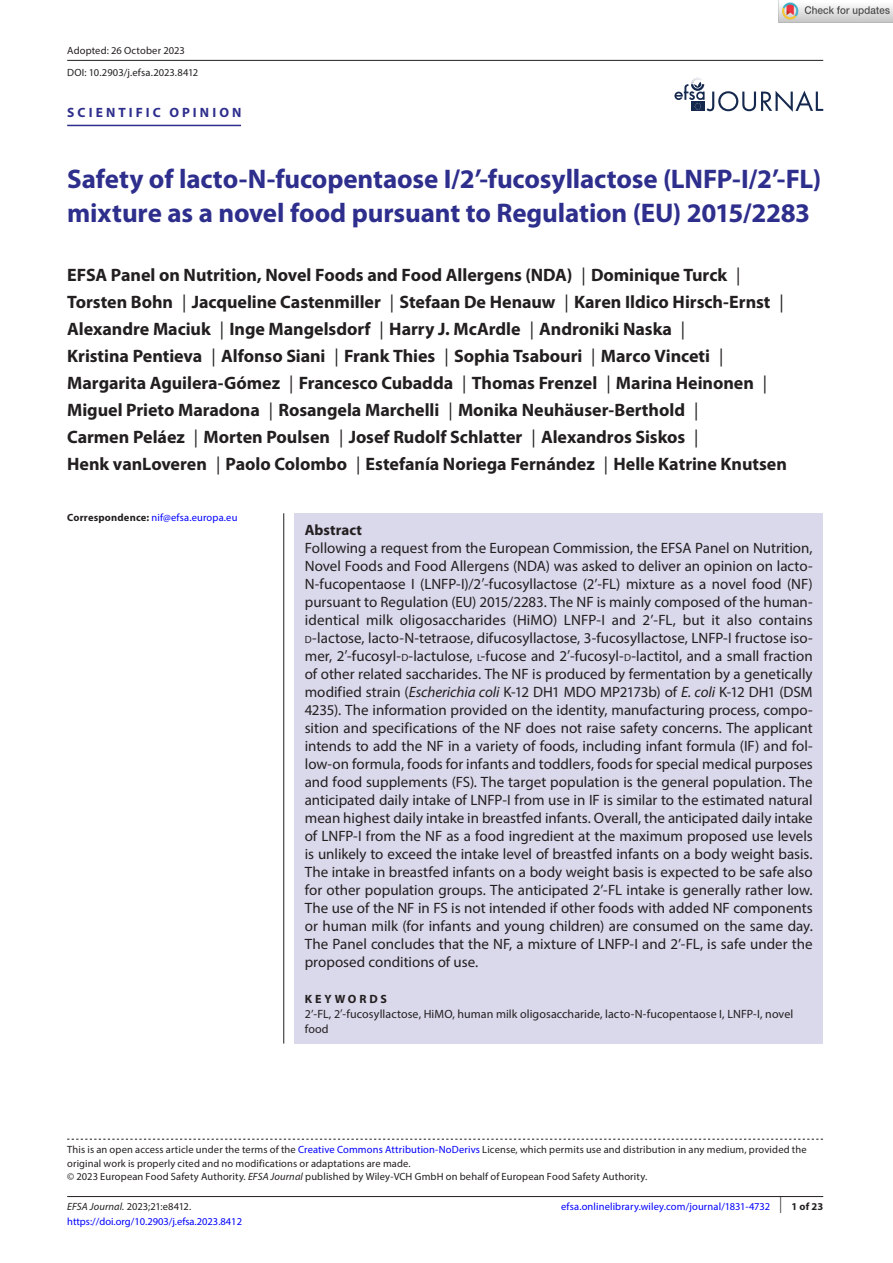
<style>
.page{position:relative;width:893px;height:1263px;background:#fff}
.page>*{position:absolute;margin:0;border:0;box-sizing:border-box;transform-origin:0 0}
.t1{font:700 27px/34.5px "Myriad Pro";letter-spacing:-.005em;color:#2e2e8d}
.t2{font:700 18px/27px "Myriad Pro";letter-spacing:-.005em;color:#231f20}
.t3{font:15px/18px "Myriad Pro";color:#231f20;text-align:justify}
.t4{font:700 15px "Myriad Pro";color:#231f20}
.t5{font:700 13.5px "Myriad Pro";letter-spacing:.23em;color:#2e2e8d}
.t6{font:12px/15px "Myriad Pro";letter-spacing:.01em;color:#231f20}
.t7{font:10.5px/13.5px "Myriad Pro";letter-spacing:.015em;color:#231f20}
.t8{font:10.5px "Myriad Pro";letter-spacing:.01em;color:#00f}
.t9{font:10.5px "Myriad Pro";letter-spacing:-.005em;color:#231f20}
.t10{font:700 10.5px "Myriad Pro";color:#231f20}
.s1{font-weight:400}
.s2{font-weight:700;color:#231f20}
.s3{font-family:"Arial Unicode MS"}
.s4{font-size:10.5px}
.s5{font-style:italic}
.s6{font-weight:700}
.s7{color:#00f}
</style>
<div class="page">
<hr style="left:67px;top:1196px;width:756px;height:1px;background:#231f20">
<svg style="left:674px;top:78px;width:149px;height:34px"></svg>
<hr style="left:67px;top:60px;width:756px;height:1px;background:#231f20">
<svg style="left:67px;top:1139px;width:756px;height:1px"></svg>
<hr style="left:67px;top:125px;width:174px;height:1px;background:#2e2e8d">
<div style="left:294px;top:513px;width:529px;height:530px;background:#dad8eb"></div>
<hr style="left:283px;top:513px;width:1px;height:530px;background:#231f20">
<img style="left:779px;top:2px;width:114px;height:20px">
<p class="t7" style="left:67px;top:39px;width:132px;line-height:22px">Adopted: 26 October 2023<br>DOI: 10.2903/j.efsa.2023.8412</p>
<p class="t5" style="left:67px;top:104px;width:176px">SCIENTIFIC OPINION</p>
<h1 class="t1" style="left:67px;top:160px;width:755px">Safety of lacto-N-fucopentaose I/2’-fucosyllactose (LNFP-I/2’-FL) mixture as a novel food pursuant to Regulation (EU) 2015/2283</h1>
<p class="t2" style="left:67px;top:261px;width:721px">EFSA Panel on Nutrition, Novel Foods and Food Allergens (NDA) <span class="s1">|</span> Dominique Turck <span class="s1">| </span>Torsten Bohn <span class="s1">|</span> Jacqueline Castenmiller <span class="s1">|</span> Stefaan De Henauw <span class="s1">|</span> Karen Ildico Hirsch-Ernst <span class="s1">| </span>Alexandre Maciuk <span class="s1">|</span> Inge Mangelsdorf <span class="s1">|</span> Harry J. McArdle <span class="s1">|</span> Androniki Naska <span class="s1">|<br></span>Kristina Pentieva <span class="s1">|</span> Alfonso Siani <span class="s1">|</span> Frank Thies <span class="s1">|</span> Sophia Tsabouri <span class="s1">|</span> Marco Vinceti <span class="s1">| </span>Margarita Aguilera-Gómez <span class="s1">|</span> Francesco Cubadda <span class="s1">|</span> Thomas Frenzel <span class="s1">|</span> Marina Heinonen <span class="s1">| </span>Miguel Prieto Maradona <span class="s1">|</span> Rosangela Marchelli <span class="s1">|</span> Monika Neuhäuser-Berthold <span class="s1">|<br></span>Carmen Peláez <span class="s1">|</span> Morten Poulsen <span class="s1">|</span> Josef Rudolf Schlatter <span class="s1">|</span> Alexandros Siskos <span class="s1">|<br></span>Henk vanLoveren <span class="s1">|</span> Paolo Colombo <span class="s1">|</span> Estefanía Noriega Fernández <span class="s1">|</span> Helle Katrine Knutsen</p>
<p class="t8" style="left:67px;top:511px;width:172px"><span class="s2">Correspondence:</span> nif@efsa.europa.eu</p>
<p class="t4" style="left:305px;top:520px;width:59px">Abstract</p>
<p class="t3" style="left:305px;top:539px;width:510px">Following a request from the European Commission, the EFSA Panel on Nutrition, Novel Foods and Food Allergens (NDA) was asked to deliver an opinion on lacto-N-fucopentaose I (LNFP-I)/2<span class="s3">′</span>-fucosyllactose (2’-FL) mixture as a novel food (NF) pursuant to Regulation (EU) 2015/2283. The NF is mainly composed of the human&shy;identical milk oligosaccharides (HiMO) LNFP-I and 2’-FL, but it also contains <span class="s4">d</span>-lactose, lacto-N-tetraose, difucosyllactose, 3-fucosyllactose, LNFP-I fructose iso&shy;mer, 2<span class="s3">′</span>-fucosyl-<span class="s4">d</span>-lactulose, <span class="s4">l</span>-fucose and 2<span class="s3">′</span>-fucosyl-<span class="s4">d</span>-lactitol, and a small fraction of other related saccharides. The NF is produced by fermentation by a genetically modified strain (<span class="s5">Escherichia coli</span> K-12 DH1 MDO MP2173b) of <span class="s5">E. coli</span> K-12 DH1 (DSM 4235). The information provided on the identity, manufacturing process, compo&shy;sition and specifications of the NF does not raise safety concerns. The applicant intends to add the NF in a variety of foods, including infant formula (IF) and fol&shy;low-on formula, foods for infants and toddlers, foods for special medical purposes and food supplements (FS). The target population is the general population. The anticipated daily intake of LNFP-I from use in IF is similar to the estimated natural mean highest daily intake in breastfed infants. Overall, the anticipated daily intake of LNFP-I from the NF as a food ingredient at the maximum proposed use levels is unlikely to exceed the intake level of breastfed infants on a body weight basis.<br>The intake in breastfed infants on a body weight basis is expected to be safe also for other population groups. The anticipated 2’-FL intake is generally rather low.<br>The use of the NF in FS is not intended if other foods with added NF components or human milk (for infants and young children) are consumed on the same day.<br>The Panel concludes that the NF, a mixture of LNFP-I and 2’-FL, is safe under the proposed conditions of use.</p>
<p class="t6" style="left:305px;top:991px;width:490px"><span class="s6">KEYWORDS<br></span>2’-FL, 2<span class="s3">′</span>-fucosyllactose, HiMO, human milk oligosaccharide, lacto-N-fucopentaose I, LNFP-I, novel food</p>
<p class="t7" style="left:67px;top:1142px;width:741px">This is an open access article under the terms of the <span class="s7">Creative Commons Attribution-NoDerivs</span> License, which permits use and distribution in any medium, provided the original work is properly cited and no modifications or adaptations are made.<br>© 2023 European Food Safety Authority. <span class="s5">EFSA Journal</span> published by Wiley-VCH GmbH on behalf of European Food Safety Authority.</p>
<p class="t9" style="left:67px;top:1200px;width:126px"><span class="s5">EFSA Journal.</span> 2023;21:e8412.</p>
<p class="t10" style="left:780px;top:1200px;width:45px"><sup>|</sup> 1 of 23</p>
<p class="t8" style="left:67px;top:1215px;width:176px">https://doi.org/10.2903/j.efsa.2023.8412</p>
<p class="t8" style="left:561px;top:1200px;width:211px">efsa.onlinelibrary.wiley.com/journal/1831-4732</p>
</div>
